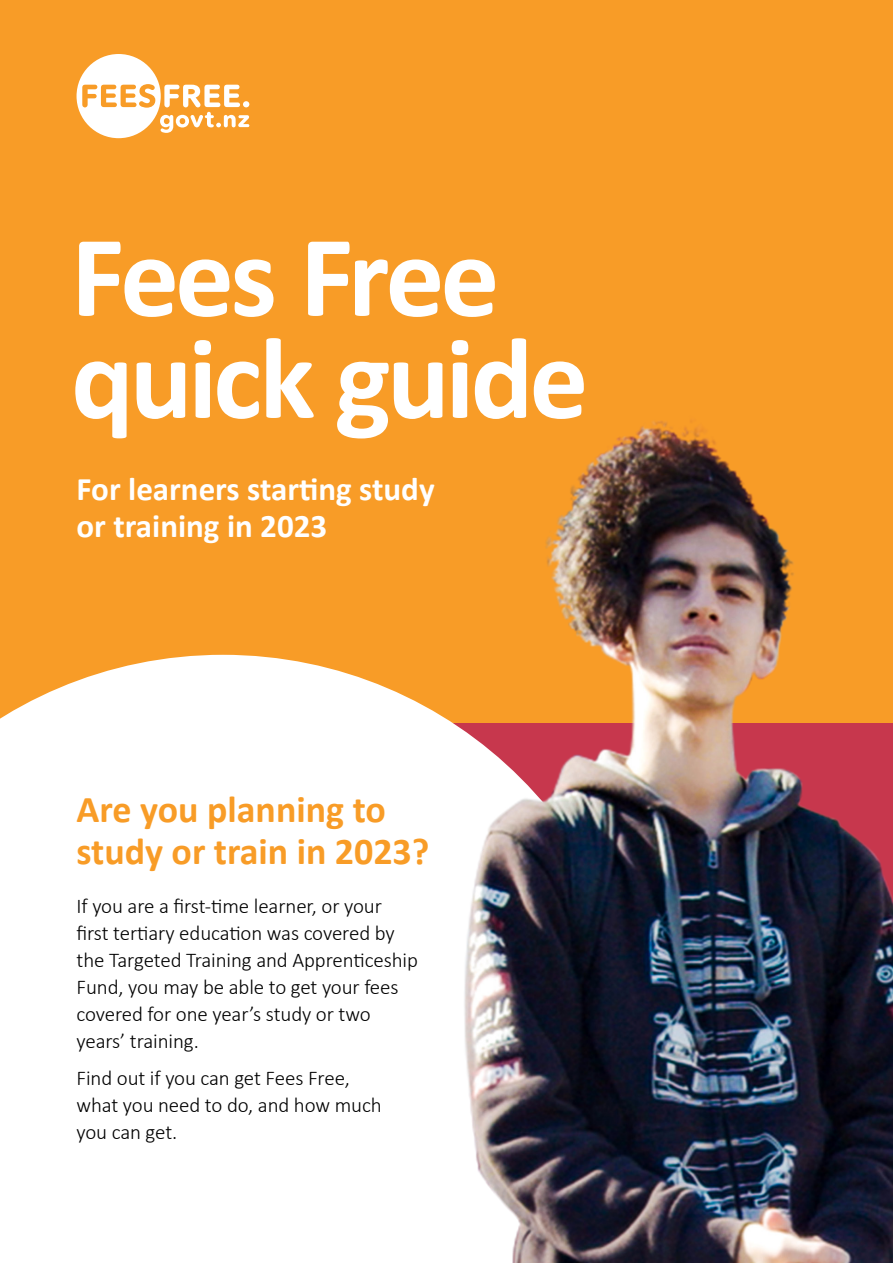
<style>
.page{position:relative;width:893px;height:1263px;background:#fff}
.page>*{position:absolute;margin:0;border:0;box-sizing:border-box;transform-origin:0 0}
.Cover{font:700 117px/102px "Calibri";letter-spacing:-.035em;color:#fff}
.t1{font:700 37.95px/42px "Calibri";color:#f89c27}
.t2{font:700 33px/37.5px "Calibri";color:#fff}
.body{font:300 21px/27px "Calibri";letter-spacing:-.005em;color:#000}
</style>
<div class="page">
<div style="left:0;top:0;width:893px;height:723px;background:#f89c27"></div>
<svg style="left:0;top:655px;width:394px;height:68px;fill:#fff"></svg>
<svg style="left:77px;top:54px;width:172px;height:84px"></svg>
<img style="left:394px;top:421px;width:499px;height:842px">
<p class="Cover" style="left:71px;top:222px;width:519px">Fees Free quick guide</p>
<h2 class="t2" style="left:77px;top:469px;width:360px">For learners starting study or training in 2023</h2>
<h1 class="t1" style="left:77px;top:787px;width:354px">Are you planning to study or train in 2023?</h1>
<p class="body" style="left:77px;top:892px;width:343px">If you are a first-time learner, or your first tertiary education was covered by the Targeted Training and Apprenticeship Fund, you may be able to get your fees covered for one year’s study or two years’ training.</p>
<p class="body" style="left:77px;top:1064px;width:307px">Find out if you can get Fees Free, what you need to do, and how much you can get.</p>
</div>
